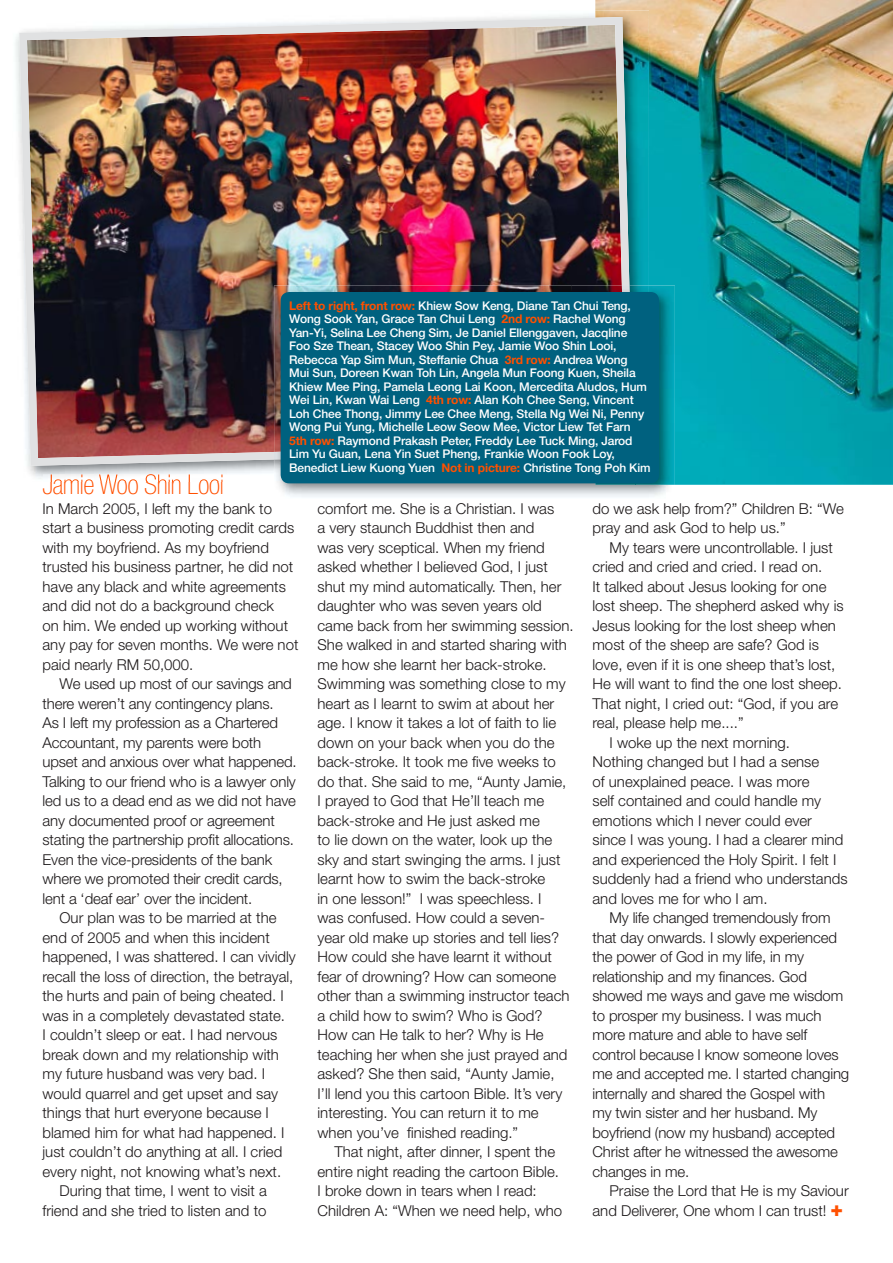
<style>
.page{position:relative;width:893px;height:1263px;background:#fff}
.page>*{position:absolute;margin:0;border:0;box-sizing:border-box;transform-origin:0 0}
.t1{font:100 condensed 27px "Helvetica Neue";letter-spacing:-.02em;color:#ff5000}
.t2{font:300 15px/19.5px "Helvetica Neue";color:#1b1718}
.t3{font:500 12px/13.5px "Helvetica Neue";letter-spacing:-.01em;color:#fff}
.s1{font-weight:700;color:#ff5000}
.s2{font-weight:800;font-size:21px;color:#ff5000}
</style>
<div class="page">
<img style="left:595px;top:0;width:298px;height:485px">
<img style="left:14px;top:62px;width:51px;height:417px">
<img style="left:595px;top:11px;width:54px;height:281px">
<img style="left:43px;top:474px;width:179px;height:7px">
<img style="left:19px;top:17px;width:615px;height:449px">
<img style="left:277px;top:481px;width:392px;height:16px">
<img style="left:635px;top:285px;width:40px;height:200px">
<img style="left:595px;top:483px;width:40px;height:2px">
<img style="left:274px;top:285px;width:297px;height:130px">
<img style="left:582px;top:285px;width:52px;height:7px">
<img style="left:274px;top:415px;width:7px;height:44px">
<div style="left:281px;top:292px;width:378px;height:191px;background:#00617f;border-radius:9px"></div>
<p class="t3" style="left:289px;top:299px;width:363px"><span class="s1">Left to right, front row:</span> Khiew Sow Keng, Diane Tan Chui Teng, Wong Sook Yan, Grace Tan Chui Leng <span class="s1">2nd row:</span> Rachel Wong Yan-Yi, Selina Lee Cheng Sim, Je Daniel Ellenggaven, Jacqline Foo Sze Thean, Stacey Woo Shin Pey, Jamie Woo Shin Looi, Rebecca Yap Sim Mun, Steffanie Chua <span class="s1">3rd row:</span> Andrea Wong Mui Sun, Doreen Kwan Toh Lin, Angela Mun Foong Kuen, Sheila Khiew Mee Ping, Pamela Leong Lai Koon, Mercedita Aludos, Hum Wei Lin, Kwan Wai Leng <span class="s1">4th row:</span> Alan Koh Chee Seng, Vincent Loh Chee Thong, Jimmy Lee Chee Meng, Stella Ng Wei Ni, Penny Wong Pui Yung, Michelle Leow Seow Mee, Victor Liew Tet Farn <span class="s1">5th row:</span> Raymond Prakash Peter, Freddy Lee Tuck Ming, Jarod Lim Yu Guan, Lena Yin Suet Pheng, Frankie Woon Fook Loy, Benedict Liew Kuong Yuen <span class="s1">Not in picture:</span> Christine Tong Poh Kim</p>
<h1 class="t1" style="left:43px;top:469px;width:183px">Jamie Woo Shin Looi</h1>
<p class="t2" style="left:43px;top:498px;width:257px">In March 2005, I left my the bank to start a business promoting credit cards with my boyfriend. As my boyfriend trusted his business partner, he did not have any black and white agreements and did not do a background check<br>on him. We ended up working without any pay for seven months. We were not paid nearly RM 50,000.</p>
<p class="t2" style="left:43px;top:674px;width:256px;text-indent:17px">We used up most of our savings and there weren’t any contingency plans.<br>As I left my profession as a Chartered Accountant, my parents were both upset and anxious over what happened.<br>Talking to our friend who is a lawyer only led us to a dead end as we did not have any documented proof or agreement stating the partnership profit allocations.<br>Even the vice-presidents of the bank where we promoted their credit cards, lent a ‘deaf ear’ over the incident.</p>
<p class="t2" style="left:60px;top:908px;width:219px">Our plan was to be married at the</p>
<p class="t2" style="left:43px;top:927px;width:229px">end of 2005 and when this incident</p>
<p class="t2" style="left:43px;top:947px;width:255px">happened, I was shattered. I can vividly</p>
<p class="t2" style="left:43px;top:966px;width:252px">recall the loss of direction, the betrayal,</p>
<p class="t2" style="left:43px;top:986px;width:243px">the hurts and pain of being cheated. I</p>
<p class="t2" style="left:43px;top:1005px;width:244px">was in a completely devastated state.</p>
<p class="t2" style="left:43px;top:1025px;width:236px">I couldn’t sleep or eat. I had nervous</p>
<p class="t2" style="left:43px;top:1044px;width:238px">break down and my relationship with</p>
<p class="t2" style="left:43px;top:1064px;width:224px">my future husband was very bad. I</p>
<p class="t2" style="left:43px;top:1083px;width:237px">would quarrel and get upset and say</p>
<p class="t2" style="left:43px;top:1103px;width:228px">things that hurt everyone because I</p>
<p class="t2" style="left:43px;top:1122px;width:243px">blamed him for what had happened. I</p>
<p class="t2" style="left:43px;top:1142px;width:241px">just couldn’t do anything at all. I cried</p>
<p class="t2" style="left:43px;top:1161px;width:240px">every night, not knowing what’s next.</p>
<p class="t2" style="left:60px;top:1181px;width:209px">During that time, I went to visit a</p>
<p class="t2" style="left:43px;top:1200px;width:225px">friend and she tried to listen and to</p>
<p class="t2" style="left:317px;top:498px;width:258px">comfort me. She is a Christian. I was<br>a very staunch Buddhist then and<br>was very sceptical. When my friend asked whether I believed God, I just shut my mind automatically. Then, her daughter who was seven years old came back from her swimming session.<br>She walked in and started sharing with me how she learnt her back-stroke.<br>Swimming was something close to my heart as I learnt to swim at about her age. I know it takes a lot of faith to lie down on your back when you do the back-stroke. It took me five weeks to do that. She said to me, “Aunty Jamie,<br>I prayed to God that He’ll teach me back-stroke and He just asked me<br>to lie down on the water, look up the sky and start swinging the arms. I just learnt how to swim the back-stroke<br>in one lesson!” I was speechless. I<br>was confused. How could a seven&shy;year old make up stories and tell lies?<br>How could she have learnt it without fear of drowning? How can someone other than a swimming instructor teach a child how to swim? Who is God?<br>How can He talk to her? Why is He teaching her when she just prayed and asked? She then said, “Aunty Jamie,<br>I’ll lend you this cartoon Bible. It’s very interesting. You can return it to me when you’ve finished reading.”</p>
<p class="t2" style="left:317px;top:1142px;width:246px;text-indent:17px">That night, after dinner, I spent the entire night reading the cartoon Bible.<br>I broke down in tears when I read:<br>Children A: “When we need help, who</p>
<p class="t2" style="left:592px;top:498px;width:253px">do we ask help from?” Children B: “We pray and ask God to help us.”</p>
<p class="t2" style="left:609px;top:537px;width:225px">My tears were uncontrollable. I just</p>
<p class="t2" style="left:592px;top:557px;width:231px">cried and cried and cried. I read on.</p>
<p class="t2" style="left:592px;top:576px;width:235px">It talked about Jesus looking for one</p>
<p class="t2" style="left:592px;top:596px;width:253px">lost sheep. The shepherd asked why is</p>
<p class="t2" style="left:592px;top:615px;width:245px">Jesus looking for the lost sheep when</p>
<p class="t2" style="left:592px;top:635px;width:228px">most of the sheep are safe? God is</p>
<p class="t2" style="left:592px;top:654px;width:244px">love, even if it is one sheep that’s lost,</p>
<p class="t2" style="left:592px;top:674px;width:251px">He will want to find the one lost sheep.</p>
<p class="t2" style="left:592px;top:693px;width:247px">That night, I cried out: “God, if you are</p>
<p class="t2" style="left:592px;top:713px;width:153px">real, please help me....”</p>
<p class="t2" style="left:609px;top:732px;width:182px">I woke up the next morning.</p>
<p class="t2" style="left:592px;top:752px;width:228px">Nothing changed but I had a sense</p>
<p class="t2" style="left:592px;top:771px;width:219px">of unexplained peace. I was more</p>
<p class="t2" style="left:592px;top:791px;width:230px">self contained and could handle my</p>
<p class="t2" style="left:592px;top:810px;width:221px">emotions which I never could ever</p>
<p class="t2" style="left:592px;top:830px;width:252px">since I was young. I had a clearer mind</p>
<p class="t2" style="left:592px;top:849px;width:245px">and experienced the Holy Spirit. I felt I</p>
<p class="t2" style="left:592px;top:869px;width:257px">suddenly had a friend who understands</p>
<p class="t2" style="left:592px;top:888px;width:177px">and loves me for who I am.</p>
<p class="t2" style="left:609px;top:908px;width:223px">My life changed tremendously from</p>
<p class="t2" style="left:592px;top:927px;width:246px">that day onwards. I slowly experienced</p>
<p class="t2" style="left:592px;top:947px;width:213px">the power of God in my life, in my</p>
<p class="t2" style="left:592px;top:966px;width:216px">relationship and my finances. God</p>
<p class="t2" style="left:592px;top:986px;width:252px">showed me ways and gave me wisdom</p>
<p class="t2" style="left:592px;top:1005px;width:230px">to prosper my business. I was much</p>
<p class="t2" style="left:592px;top:1025px;width:216px">more mature and able to have self</p>
<p class="t2" style="left:592px;top:1044px;width:248px">control because I know someone loves</p>
<p class="t2" style="left:592px;top:1064px;width:258px">me and accepted me. I started changing</p>
<p class="t2" style="left:592px;top:1083px;width:234px">internally and shared the Gospel with</p>
<p class="t2" style="left:592px;top:1103px;width:227px">my twin sister and her husband. My</p>
<p class="t2" style="left:592px;top:1122px;width:244px">boyfriend (now my husband) accepted</p>
<p class="t2" style="left:592px;top:1142px;width:247px">Christ after he witnessed the awesome</p>
<p class="t2" style="left:592px;top:1161px;width:98px">changes in me.</p>
<p class="t2" style="left:609px;top:1181px;width:241px">Praise the Lord that He is my Saviour</p>
<p class="t2" style="left:592px;top:1200px;width:252px">and Deliverer, One whom I can trust! <span class="s2">+</span></p>
</div>
